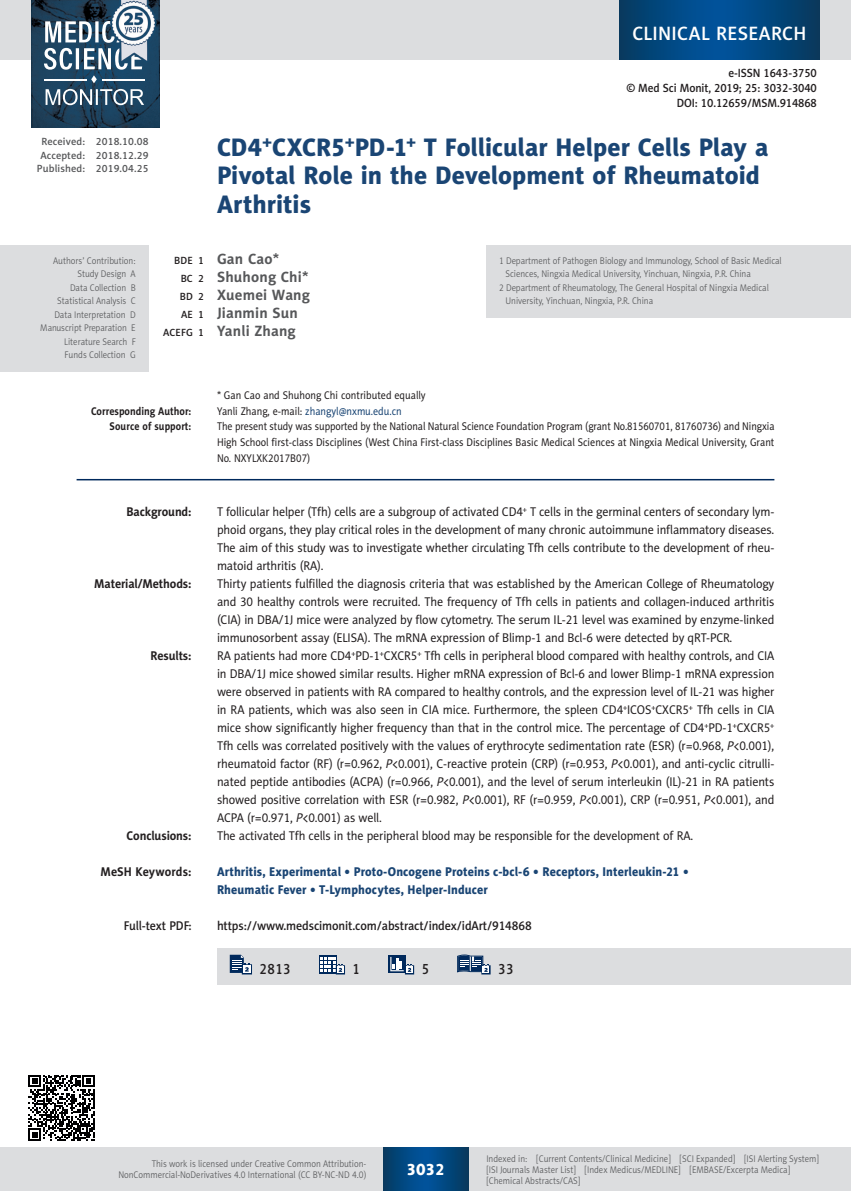
<style>
.page{position:relative;width:851px;height:1191px;background:#fff}
.page>*{position:absolute;margin:0;border:0;box-sizing:border-box;transform-origin:0 0}
.MSM_Tytul{font:25.5px/28.5px "Naomi Sans EFN Heavy";color:#1a4574}
.t1{font:19.5px "Naomi Sans EFN Medium";letter-spacing:.015em;color:#fff}
.t2{font:16.5px "Naomi Sans EFN Heavy";color:#fff}
.MSM_Autorzy{font:700 15px "Naomi Sans EFN";letter-spacing:.01em;color:#57585a}
.MSM_dane{font:15px "Naomi Sans EFN Medium";letter-spacing:.03em;color:#231f20;scale:.9 1}
.MSM_Summary_body{font:12.75px/18px "Naomi Sans EFN";letter-spacing:-.01em;color:#231f20;text-align:justify;scale:.95 1}
.MSM_keywords{font:12.75px/18px "Naomi Sans EFN Heavy";letter-spacing:.005em;color:#1a4574;scale:.95 1}
.MSM_full_text_pdf{font:12.75px "Naomi Sans EFN Medium";letter-spacing:-.01em;color:#231f20;scale:.95 1}
.MSM_Summary_body-2{font:700 12.75px "Naomi Sans EFN";letter-spacing:-.01em;color:#231f20;scale:.95 1}
.MSM_keywords-2{font:700 12.75px "Naomi Sans EFN";letter-spacing:.005em;color:#231f20;scale:.95 1}
.MSM_full_text_pdf-2{font:12px "Naomi Sans EFN Medium";letter-spacing:-.01em;color:#231f20;scale:.95 1}
.MSM_Support{font:11.25px/15.8px "Naomi Sans EFN";color:#231f20;text-align:justify;scale:.89 1}
.MSM_Adres{font:11.25px "Naomi Sans EFN";color:#231f20;scale:.9 1}
.MSM_Adres-2{font:11.25px "Naomi Sans EFN";color:#1a4574;scale:.9 1}
.MSM_Adres-3{font:700 11.25px "Naomi Sans EFN";color:#231f20;scale:.9 1}
.MSM_Support-2{font:700 11.25px "Naomi Sans EFN";letter-spacing:.005em;color:#231f20;scale:.89 1}
.t3{font:10.5px "Naomi Sans EFN Medium";letter-spacing:.01em;color:#57585a}
.MSM_Afiliacja{font:9.75px/13.5px "Naomi Sans EFN Light";color:#57585a;scale:.9 1}
.MSM_pagina_sygnatura{font:9.75px/11.2px "Naomi Sans EFN Light";color:#57585a;text-align:right;scale:.9 1}
.s1{font-family:"Naomi Sans EFN Medium";font-weight:400;font-size:10.5px;color:#231f20}
.s2{color:#231f20}
.s3{font-style:italic}
</style>
<div class="page">
<div style="left:217px;top:948px;width:633px;height:36px;background:#dcdddf"></div>
<svg style="left:230px;top:954px;width:22px;height:20px"></svg>
<div style="left:319px;top:955px;width:17px;height:18px;background:#00295c"></div>
<svg style="left:320px;top:956px;width:25px;height:18px"></svg>
<div style="left:388px;top:955px;width:18px;height:18px;background:#00295c"></div>
<svg style="left:390px;top:957px;width:24px;height:17px"></svg>
<svg style="left:457px;top:954px;width:33px;height:20px"></svg>
<hr style="left:77px;top:479px;width:697px;height:1px;background:#00295c">
<div style="left:0;top:246px;width:148px;height:126px;background:#dcdddf"></div>
<div style="left:486px;top:246px;width:364px;height:72px;background:#dcdddf"></div>
<svg style="left:28px;top:1075px;width:67px;height:66px"></svg>
<hr style="left:850px;top:0;width:1px;height:60px;background:#dcdddf">
<div style="left:0;top:1148px;width:850px;height:43px;background:#dcdddf"></div>
<svg style="left:383px;top:1147px;width:85px;height:43px;background:#02477e"></svg>
<div style="left:0;top:0;width:850px;height:60px;background:#dcdddf"></div>
<svg style="left:619px;top:0;width:200px;height:60px;background:#02477e"></svg>
<img style="left:32px;top:0;width:127px;height:128px">
<img style="left:44px;top:21px;width:100px;height:49px">
<img style="left:45px;top:79px;width:41px;height:1px">
<img style="left:103px;top:79px;width:41px;height:1px">
<svg style="left:91px;top:75px;width:6px;height:8px"></svg>
<img style="left:46px;top:89px;width:98px;height:16px">
<h2 class="t1" style="left:632px;top:22px;width:175px">CLINICAL RESEARCH</h2>
<p class="t3" style="left:41px;top:136px;width:109px">Received: 2018.10.08</p>
<p class="t3" style="left:40px;top:149px;width:110px">Accepted: 2018.12.29</p>
<p class="t3" style="left:37px;top:163px;width:113px">Published: 2019.04.25</p>
<p class="MSM_Afiliacja" style="left:53px;top:254px;width:93px">Authors’ Contribution:</p>
<p class="MSM_Afiliacja" style="left:77px;top:267px;width:66px">Study Design A</p>
<p class="MSM_Afiliacja" style="left:70px;top:281px;width:74px">Data Collection B</p>
<p class="MSM_Afiliacja" style="left:57px;top:294px;width:89px">Statistical Analysis C</p>
<p class="MSM_Afiliacja" style="left:54px;top:308px;width:92px">Data Interpretation D</p>
<p class="MSM_Afiliacja" style="left:40px;top:321px;width:107px">Manuscript Preparation E</p>
<p class="MSM_Afiliacja" style="left:64px;top:335px;width:81px">Literature Search F</p>
<p class="MSM_Afiliacja" style="left:65px;top:348px;width:80px">Funds Collection G</p>
<p class="MSM_full_text_pdf-2" style="left:728px;top:66px;width:95px">e-ISSN 1643-3750</p>
<p class="MSM_full_text_pdf-2" style="left:626px;top:81px;width:202px">© Med Sci Monit, 2019; 25: 3032-3040</p>
<p class="MSM_full_text_pdf-2" style="left:676px;top:96px;width:149px">DOI: 10.12659/MSM.914868</p>
<p class="MSM_Tytul" style="left:217px;top:132px;width:553px">CD4<sup>+</sup>CXCR5<sup>+</sup>PD-1<sup>+</sup> T Follicular Helper Cells Play a<br>Pivotal Role in the Development of Rheumatoid<br>Arthritis</p>
<p class="MSM_Autorzy" style="left:174px;top:250px;width:106px"><span class="s1">BDE 1</span> Gan Cao*</p>
<p class="MSM_Autorzy" style="left:181px;top:268px;width:129px"><span class="s1">BC 2</span> Shuhong Chi*</p>
<p class="MSM_Autorzy" style="left:180px;top:286px;width:132px"><span class="s1">BD 2</span> Xuemei Wang</p>
<p class="MSM_Autorzy" style="left:181px;top:304px;width:118px"><span class="s1">AE 1</span> Jianmin Sun</p>
<p class="MSM_Autorzy" style="left:163px;top:322px;width:134px"><span class="s1">ACEFG 1</span> Yanli Zhang</p>
<p class="MSM_Afiliacja" style="left:505px;top:254px;width:308px;text-indent:-6px">1 Department of Pathogen Biology and Immunology, School of Basic Medical<br>Sciences, Ningxia Medical University, Yinchuan, Ningxia, P.R. China</p>
<p class="MSM_Afiliacja" style="left:505px;top:281px;width:294px;text-indent:-6px">2 Department of Rheumatology, The General Hospital of Ningxia Medical<br>University, Yinchuan, Ningxia, P.R. China</p>
<p class="MSM_Adres" style="left:217px;top:388px;width:233px">* Gan Cao and Shuhong Chi contributed equally</p>
<p class="MSM_Adres-3" style="left:91px;top:404px;width:113px">Corresponding Author:</p>
<p class="MSM_Adres-2" style="left:217px;top:404px;width:207px"><span class="s2">Yanli Zhang, e-mail:</span> zhangyl@nxmu.edu.cn</p>
<p class="MSM_Support-2" style="left:110px;top:420px;width:93px">Source of support:</p>
<p class="MSM_Support" style="left:217px;top:419px;width:627px">The present study was supported by the National Natural Science Foundation Program (grant No.81560701, 81760736) and Ningxia High School first-class Disciplines (West China First-class Disciplines Basic Medical Sciences at Ningxia Medical University, Grant No. NXYLXK2017B07)</p>
<p class="MSM_Summary_body-2" style="left:126px;top:504px;width:70px">Background:</p>
<p class="MSM_Summary_body" style="left:217px;top:503px;width:588px">T follicular helper (Tfh) cells are a subgroup of activated CD4<sup>+</sup> T cells in the germinal centers of secondary lym&shy;phoid organs, they play critical roles in the development of many chronic autoimmune inflammatory diseases.<br>The aim of this study was to investigate whether circulating Tfh cells contribute to the development of rheu&shy;matoid arthritis (RA).</p>
<p class="MSM_Summary_body-2" style="left:94px;top:576px;width:104px">Material/Methods:</p>
<p class="MSM_Summary_body" style="left:217px;top:575px;width:588px">Thirty patients fulfilled the diagnosis criteria that was established by the American College of Rheumatology and 30 healthy controls were recruited. The frequency of Tfh cells in patients and collagen-induced arthritis (CIA) in DBA/1J mice were analyzed by flow cytometry. The serum IL-21 level was examined by enzyme-linked immunosorbent assay (ELISA). The mRNA expression of Blimp-1 and Bcl-6 were detected by qRT-PCR.</p>
<p class="MSM_Summary_body-2" style="left:150px;top:648px;width:45px">Results:</p>
<p class="MSM_Summary_body" style="left:217px;top:647px;width:588px">RA patients had more CD4<sup>+</sup>PD-1<sup>+</sup>CXCR5<sup>+</sup> Tfh cells in peripheral blood compared with healthy controls, and CIA in DBA/1J mice showed similar results. Higher mRNA expression of Bcl-6 and lower Blimp-1 mRNA expression were observed in patients with RA compared to healthy controls, and the expression level of IL-21 was higher in RA patients, which was also seen in CIA mice. Furthermore, the spleen CD4<sup>+</sup>ICOS<sup>+</sup>CXCR5<sup>+</sup> Tfh cells in CIA mice show significantly higher frequency than that in the control mice. The percentage of CD4<sup>+</sup>PD-1<sup>+</sup>CXCR5<sup>+ </sup>Tfh cells was correlated positively with the values of erythrocyte sedimentation rate (ESR) (r=0.968, <span class="s3">P</span>&lt;0.001), rheumatoid factor (RF) (r=0.962, <span class="s3">P</span>&lt;0.001), C-reactive protein (CRP) (r=0.953, <span class="s3">P</span>&lt;0.001), and anti-cyclic citrulli&shy;nated peptide antibodies (ACPA) (r=0.966, <span class="s3">P</span>&lt;0.001), and the level of serum interleukin (IL)-21 in RA patients showed positive correlation with ESR (r=0.982, <span class="s3">P</span>&lt;0.001), RF (r=0.959, <span class="s3">P</span>&lt;0.001), CRP (r=0.951, <span class="s3">P</span>&lt;0.001), and ACPA (r=0.971, <span class="s3">P</span>&lt;0.001) as well.</p>
<p class="MSM_Summary_body-2" style="left:127px;top:828px;width:70px">Conclusions:</p>
<p class="MSM_Summary_body" style="left:217px;top:827px;width:502px">The activated Tfh cells in the peripheral blood may be responsible for the development of RA.</p>
<p class="MSM_keywords-2" style="left:100px;top:864px;width:97px">MeSH Keywords:</p>
<p class="MSM_keywords" style="left:217px;top:862px;width:498px">Arthritis, Experimental • Proto-Oncogene Proteins c-bcl-6 • Receptors, Interleukin-21 •<br>Rheumatic Fever • T-Lymphocytes, Helper-Inducer</p>
<p class="MSM_full_text_pdf" style="left:124px;top:918px;width:73px">Full-text PDF:</p>
<p class="MSM_full_text_pdf" style="left:217px;top:918px;width:333px">https://www.medscimonit.com/abstract/index/idArt/914868</p>
<p class="MSM_dane" style="left:259px;top:960px;width:36px">2813</p>
<p class="MSM_dane" style="left:352px;top:960px;width:10px">1</p>
<p class="MSM_dane" style="left:421px;top:960px;width:10px">5</p>
<p class="MSM_dane" style="left:498px;top:960px;width:19px">33</p>
<p class="MSM_pagina_sygnatura" style="left:118px;top:1158px;width:277px">This work is licensed under Creative Common Attribution-<br>NonCommercial-NoDerivatives 4.0 International (CC BY-NC-ND 4.0)</p>
<p class="t2" style="left:406px;top:1159px;width:40px">3032</p>
<p class="MSM_Afiliacja" style="left:486px;top:1152px;width:371px;line-height:11.2px">Indexed in: [Current Contents/Clinical Medicine] [SCI Expanded] [ISI Alerting System] [ISI Journals Master List] [Index Medicus/MEDLINE] [EMBASE/Excerpta Medica] [Chemical Abstracts/CAS]</p>
</div>
